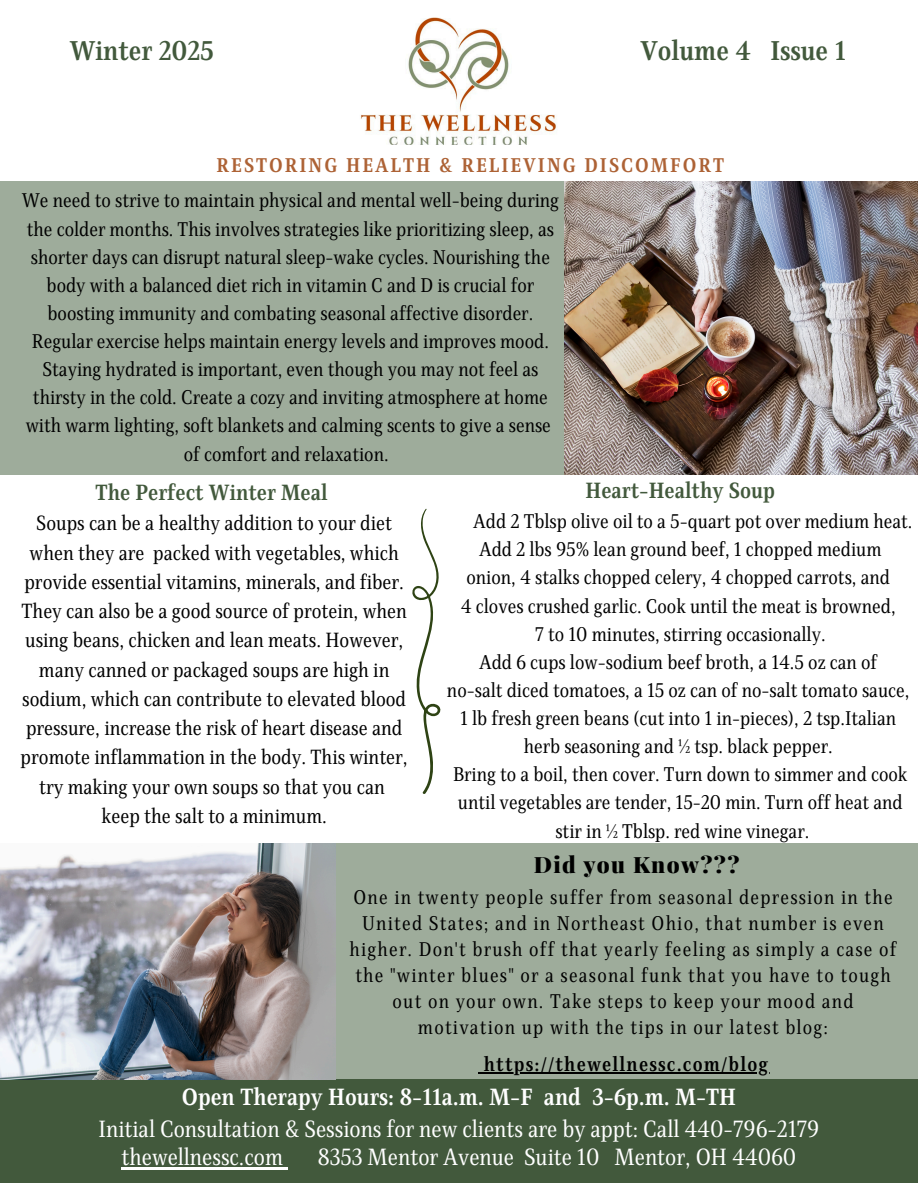
<style>
.page{position:relative;width:918px;height:1188px;background:#fff}
.page>*{position:absolute;margin:0;border:0;box-sizing:border-box;transform-origin:0 0}
.t1{font:700 27.75px "Singel";color:#42593c}
.t2{font:24px/32.7px "Singel";color:#fff;text-align:center}
.t3{font:700 22.5px "Singel";color:#42593c}
.t4{font:900 22.5px "Playfair Display";letter-spacing:.06em;color:#000}
.t5{font:21px/29.2px "Singel";color:#000;text-align:center}
.t6{font:20.25px/28.2px "Singel";color:#000}
.t7{font:20.25px/25.8px "Singel";letter-spacing:.06em;color:#000;text-align:center}
.t8{font:700 20.25px "Singel";letter-spacing:.1em;color:#ad6235}
.t9{font:700 20.25px "Singel";letter-spacing:.06em;color:#000}
.s1{font-weight:700}
</style>
<div class="page">
<img style="left:360px;top:18px;width:196px;height:127px">
<div style="left:0;top:181px;width:573px;height:294px;background:#9eac9b"></div>
<div style="left:333px;top:843px;width:585px;height:236px;background:#9eac9b"></div>
<div style="left:0;top:1079px;width:918px;height:104px;background:#42593c"></div>
<svg style="left:412px;top:508px;width:29px;height:286px"></svg>
<img style="left:0;top:843px;width:336px;height:236px">
<img style="left:565px;top:181px;width:353px;height:294px">
<hr style="left:122px;top:1167px;width:161px;height:3px;background:#fff">
<svg style="left:283px;top:1167px;width:5px;height:3px"></svg>
<hr style="left:484px;top:1072px;width:286px;height:1px;background:#000">
<p class="t1" style="left:70px;top:34px;width:145px">Winter 2025</p>
<h1 class="t1" style="left:641px;top:34px;width:207px">Volume 4 Issue 1</h1>
<h1 class="t8" style="left:217px;top:153px;width:509px">RESTORING HEALTH &amp; RELIEVING DISCOMFORT</h1>
<p class="t6" style="left:22px;top:187px;width:539px;text-align:center">We need to strive to maintain physical and mental well-being during the colder months. This involves strategies like prioritizing sleep, as shorter days can disrupt natural sleep-wake cycles. Nourishing the body with a balanced diet rich in vitamin C and D is crucial for boosting immunity and combating seasonal affective disorder.<br>Regular exercise helps maintain energy levels and improves mood.<br>Staying hydrated is important, even though you may not feel as thirsty in the cold. Create a cozy and inviting atmosphere at home with warm lighting, soft blankets and calming scents to give a sense</p>
<p class="t6" style="left:184px;top:440px;width:206px">of comfort and relaxation.</p>
<p class="t3" style="left:96px;top:479px;width:234px">The Perfect Winter Meal</p>
<p class="t5" style="left:21px;top:509px;width:389px">Soups can be a healthy addition to your diet when they are packed with vegetables, which provide essential vitamins, minerals, and fiber.<br>They can also be a good source of protein, when using beans, chicken and lean meats. However, many canned or packaged soups are high in sodium, which can contribute to elevated blood pressure, increase the risk of heart disease and promote inflammation in the body. This winter, try making your own soups so that you can</p>
<p class="t5" style="left:102px;top:802px;width:227px">keep the salt to a minimum.</p>
<p class="t3" style="left:586px;top:477px;width:191px">Heart-Healthy Soup</p>
<p class="t6" style="left:473px;top:508px;width:441px">Add 2 Tblsp olive oil to a 5-quart pot over medium heat.<br>Add 2 lbs 95% lean ground beef, 1 chopped medium</p>
<p class="t6" style="left:466px;top:564px;width:425px">onion, 4 stalks chopped celery, 4 chopped carrots, and</p>
<p class="t6" style="left:461px;top:592px;width:436px">4 cloves crushed garlic. Cook until the meat is browned,</p>
<p class="t6" style="left:535px;top:620px;width:292px">7 to 10 minutes, stirring occasionally.</p>
<p class="t6" style="left:479px;top:648px;width:400px">Add 6 cups low-sodium beef broth, a 14.5 oz can of</p>
<p class="t6" style="left:447px;top:676px;width:464px">no-salt diced tomatoes, a 15 oz can of no-salt tomato sauce,</p>
<p class="t6" style="left:460px;top:705px;width:438px">1 lb fresh green beans (cut into 1 in-pieces), 2 tsp.Italian</p>
<h2 class="t6" style="left:524px;top:733px;width:310px">herb seasoning and ½ tsp. black pepper.</h2>
<p class="t6" style="left:453px;top:761px;width:456px">Bring to a boil, then cover. Turn down to simmer and cook until vegetables are tender, 15-20 min. Turn off heat and</p>
<h5 class="t6" style="left:555px;top:817px;width:255px">stir in ½ Tblsp. red wine vinegar.</h5>
<p class="t4" style="left:534px;top:849px;width:207px">Did you Know???</p>
<p class="t7" style="left:350px;top:885px;width:548px">One in twenty people suffer from seasonal depression in the United States; and in Northeast Ohio, that number is even higher. Don't brush off that yearly feeling as simply a case of the "winter blues" or a seasonal funk that you have to tough out on your own. Take steps to keep your mood and motivation up with the tips in our latest blog:</p>
<p class="t9" style="left:484px;top:1052px;width:286px">https://thewellnessc.com/blog</p>
<p class="t2" style="left:99px;top:1081px;width:722px"><span class="s1">Open Therapy Hours: 8-11a.m. M-F and 3-6p.m. M-TH<br></span>Initial Consultation &amp; Sessions for new clients are by appt: Call 440-796-2179</p>
<p class="t2" style="left:122px;top:1141px;width:163px">thewellnessc.com</p>
<p class="t2" style="left:318px;top:1141px;width:480px">8353 Mentor Avenue Suite 10 Mentor, OH 44060</p>
</div>
